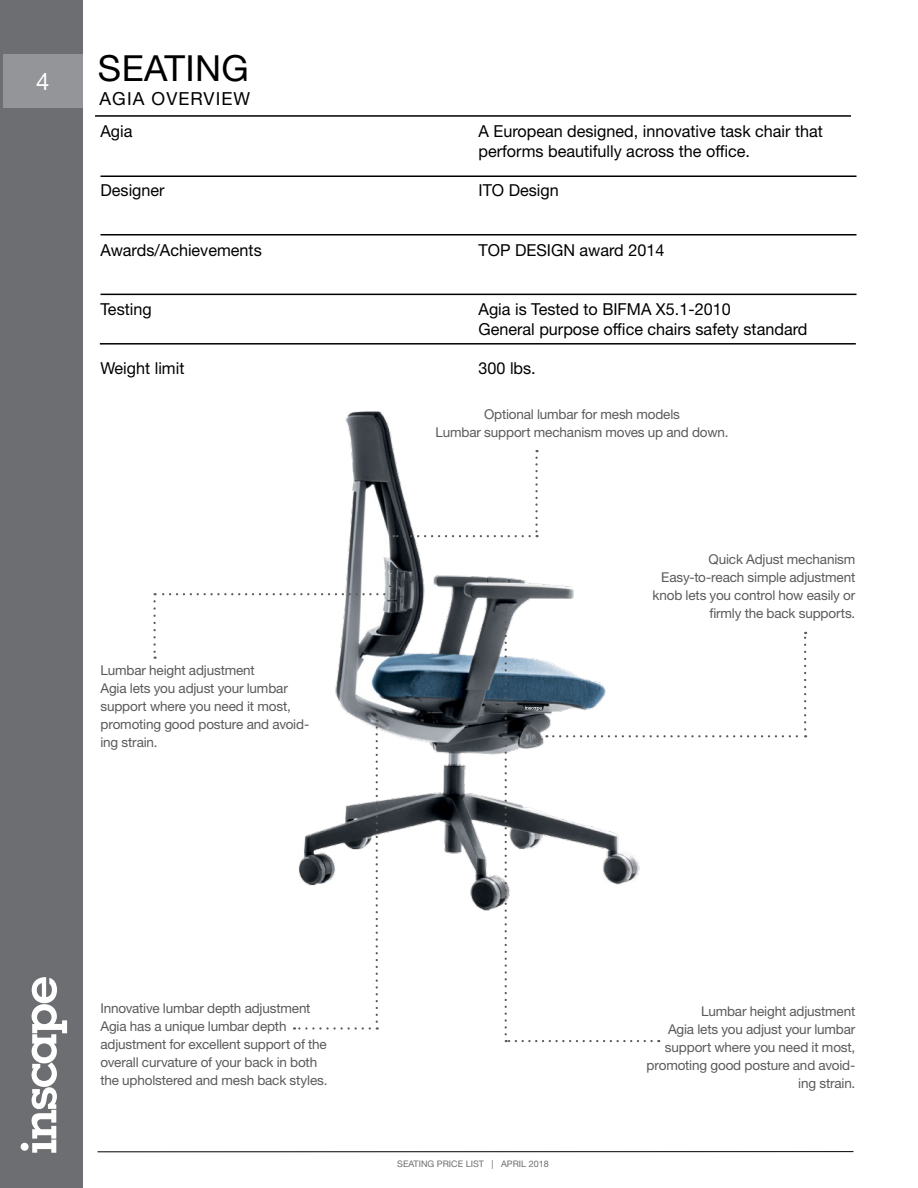
<style>
.page{position:relative;width:918px;height:1188px;background:#fff}
.page>*{position:absolute;margin:0;border:0;box-sizing:border-box;transform-origin:0 0}
.t1{font:36px "Helvetica Neue LT Std";letter-spacing:.01em;color:#000}
.t2{font:24px "Helvetica Neue LT Std";color:#fff}
.Sub_Category{font:18px "Helvetica Neue LT Std";letter-spacing:.06em;color:#000}
.t3{font:16.5px "Helvetica Neue LT Std";color:#000}
.t4{font:13.5px/18px "Helvetica Neue LT Std";letter-spacing:-.01em;color:#5a5a5a}
.t5{font:9px "Helvetica Neue LT Std";color:#6d6e71}
</style>
<div class="page">
<div style="left:0;top:0;width:83px;height:1188px;background:#6d6e71"></div>
<hr style="left:98px;top:1151px;width:756px;height:1px;background:#000">
<div style="left:3px;top:54px;width:80px;height:54px;background:#939598"></div>
<div style="left:21px;top:1143px;width:8px;height:8px;background:#fff;border-radius:50%"></div>
<svg style="left:32px;top:977px;width:35px;height:176px"></svg>
<hr style="left:95px;top:115px;width:756px;height:2px;background:#000">
<hr style="left:100px;top:294px;width:756px;height:1px;background:#000">
<img style="left:294px;top:411px;width:358px;height:502px">
<svg style="left:525px;top:706px;width:17px;height:5px"></svg>
<svg style="left:376px;top:720px;width:2px;height:310px"></svg>
<svg style="left:294px;top:1027px;width:76px;height:3px"></svg>
<svg style="left:155px;top:593px;width:229px;height:2px"></svg>
<svg style="left:153px;top:601px;width:3px;height:58px"></svg>
<svg style="left:553px;top:735px;width:253px;height:2px"></svg>
<svg style="left:804px;top:632px;width:2px;height:97px"></svg>
<img style="left:518px;top:723px;width:25px;height:24px">
<svg style="left:506px;top:1040px;width:146px;height:2px"></svg>
<svg style="left:505px;top:603px;width:2px;height:431px"></svg>
<svg style="left:393px;top:458px;width:145px;height:79px"></svg>
<hr style="left:100px;top:176px;width:756px;height:1px;background:#000">
<hr style="left:100px;top:234px;width:756px;height:2px;background:#000">
<hr style="left:100px;top:343px;width:756px;height:2px;background:#000">
<h2 class="t2" style="left:36px;top:67px;width:15px">4</h2>
<h1 class="t1" style="left:98px;top:46px;width:152px">SEATING</h1>
<p class="Sub_Category" style="left:100px;top:88px;width:152px">AGIA OVERVIEW</p>
<p class="t3" style="left:100px;top:121px;width:34px">Agia</p>
<p class="t3" style="left:479px;top:121px;width:346px">A European designed, innovative task chair that</p>
<p class="t3" style="left:479px;top:141px;width:273px">performs beautifully across the office.</p>
<p class="t3" style="left:100px;top:180px;width:66px">Designer</p>
<p class="t3" style="left:479px;top:180px;width:82px">ITO Design</p>
<p class="t3" style="left:100px;top:240px;width:163px">Awards/Achievements</p>
<p class="t3" style="left:479px;top:240px;width:187px">TOP DESIGN award 2014</p>
<p class="t3" style="left:100px;top:299px;width:53px">Testing</p>
<p class="t3" style="left:479px;top:299px;width:254px">Agia is Tested to BIFMA X5.1-2010</p>
<p class="t3" style="left:479px;top:319px;width:330px">General purpose office chairs safety standard</p>
<p class="t3" style="left:100px;top:359px;width:85px">Weight limit</p>
<p class="t3" style="left:479px;top:359px;width:59px">300 lbs.</p>
<p class="t4" style="left:436px;top:405px;width:294px;text-align:center">Optional lumbar for mesh models<br>Lumbar support mechanism moves up and down.</p>
<p class="t4" style="left:100px;top:661px;width:210px">Lumbar height adjustment<br>Agia lets you adjust your lumbar support where you need it most, promoting good posture and avoid&shy;ing strain.</p>
<p class="t4" style="left:709px;top:550px;width:148px">Quick Adjust mechanism</p>
<p class="t4" style="left:653px;top:568px;width:204px;text-align:right">Easy-to-reach simple adjustment knob lets you control how easily or firmly the back supports.</p>
<p class="t4" style="left:100px;top:999px;width:229px">Innovative lumbar depth adjustment Agia has a unique lumbar depth adjustment for excellent support of the overall curvature of your back in both the upholstered and mesh back styles.</p>
<p class="t5" style="left:397px;top:1159px;width:153px">SEATING PRICE LIST | APRIL 2018</p>
<p class="t4" style="left:647px;top:1002px;width:210px;text-align:right">Lumbar height adjustment<br>Agia lets you adjust your lumbar support where you need it most, promoting good posture and avoid&shy;ing strain.</p>
</div>
